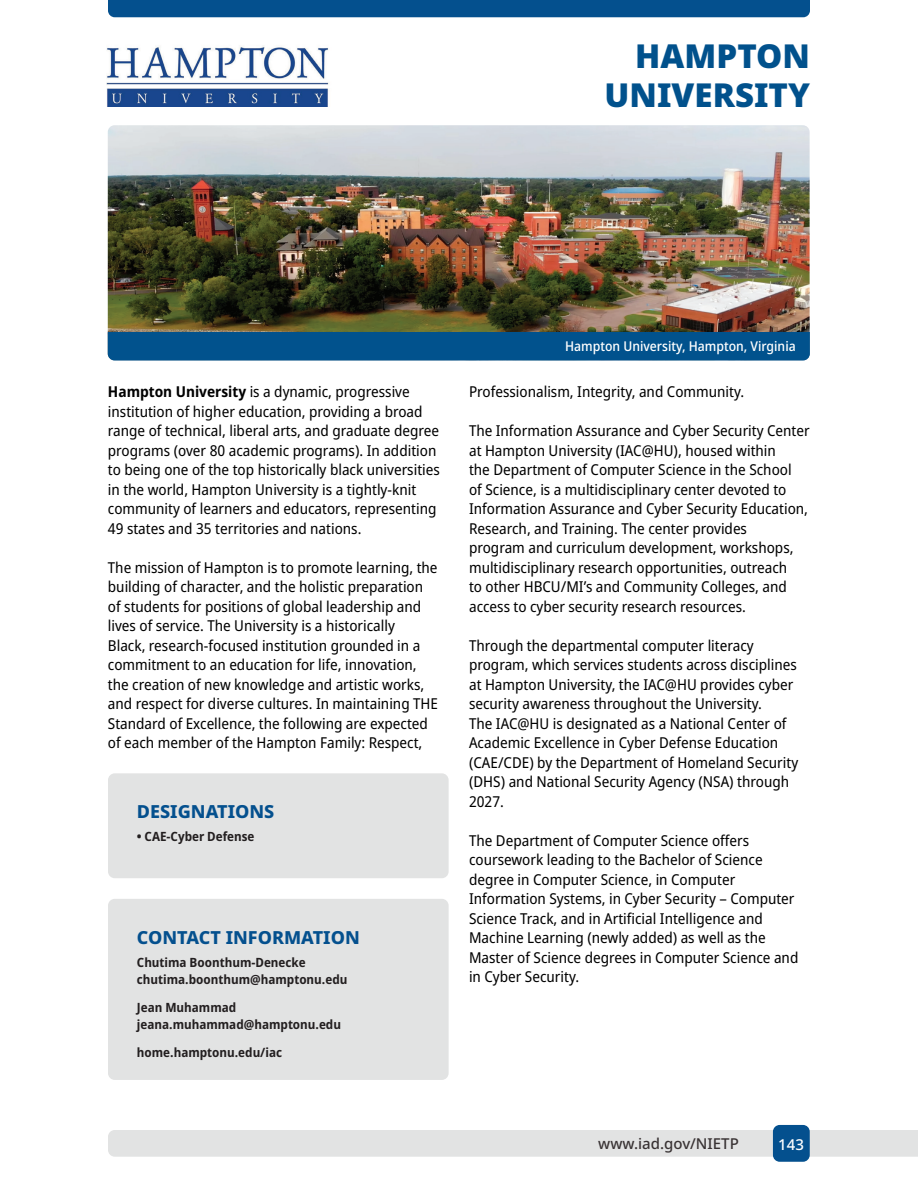
<style>
.page{position:relative;width:918px;height:1188px;background:#fff}
.page>*{position:absolute;margin:0;border:0;box-sizing:border-box;transform-origin:0 0}
.t1{font:900 33px/39.6px "Noto Sans";color:#01518c;text-align:right}
.t2{font:800 18px "Noto Sans";color:#04508e}
.t3{font:semi-condensed 15px/19.5px "Noto Sans";color:#000}
.t4{font:500 15px "Noto Sans";color:#393334}
.t5{font:500 15px "Noto Sans";color:#fff}
.t6{font:500 semi-condensed 13.5px "Noto Sans";color:#fff}
.t7{font:700 semi-condensed 12.75px/16.5px "Noto Sans";color:#231f20}
.s1{font-weight:700}
</style>
<div class="page">
<div style="left:108px;top:1130px;width:810px;height:27px;background:#e2e3e3"></div>
<div style="left:773px;top:1125px;width:37px;height:37px;background:#04508e;border-radius:7px"></div>
<div style="left:108px;top:0;width:702px;height:17px;background:#04508e"></div>
<div style="left:108px;top:899px;width:341px;height:181px;background:#e2e3e3;border-radius:7px"></div>
<div style="left:108px;top:773px;width:341px;height:105px;background:#e2e3e3;border-radius:7px"></div>
<img style="left:108px;top:125px;width:702px;height:207px">
<div style="left:108px;top:332px;width:702px;height:28px;background:#01528d"></div>
<img style="left:106px;top:45px;width:224px;height:62px">
<h1 class="t1" style="left:605px;top:36px;width:207px">HAMPTON<br>UNIVERSITY</h1>
<p class="t3" style="left:108px;top:382px;width:333px"><span class="s1">Hampton University</span> is a dynamic, progressive institution of higher education, providing a broad range of technical, liberal arts, and graduate degree programs (over 80 academic programs). In addition to being one of the top historically black universities in the world, Hampton University is a tightly-knit community of learners and educators, representing 49 states and 35 territories and nations.</p>
<p class="t3" style="left:108px;top:558px;width:332px">The mission of Hampton is to promote learning, the building of character, and the holistic preparation of students for positions of global leadership and lives of service. The University is a historically<br>Black, research-focused institution grounded in a commitment to an education for life, innovation, the creation of new knowledge and artistic works, and respect for diverse cultures. In maintaining THE Standard of Excellence, the following are expected of each member of the Hampton Family: Respect,</p>
<p class="t2" style="left:137px;top:798px;width:139px">DESIGNATIONS</p>
<p class="t7" style="left:137px;top:829px;width:119px">• CAE-Cyber Defense</p>
<p class="t2" style="left:137px;top:924px;width:224px">CONTACT INFORMATION</p>
<p class="t7" style="left:137px;top:955px;width:212px">Chutima Boonthum-Denecke chutima.boonthum@hamptonu.edu</p>
<p class="t7" style="left:137px;top:1000px;width:206px">Jean Muhammad jeana.muhammad@hamptonu.edu</p>
<p class="t7" style="left:137px;top:1045px;width:147px">home.hamptonu.edu/iac</p>
<p class="t6" style="left:565px;top:337px;width:232px">Hampton University, Hampton, Virginia</p>
<p class="t3" style="left:469px;top:382px;width:277px">Professionalism, Integrity, and Community.</p>
<p class="t3" style="left:469px;top:421px;width:342px">The Information Assurance and Cyber Security Center at Hampton University (IAC@HU), housed within<br>the Department of Computer Science in the School<br>of Science, is a multidisciplinary center devoted to Information Assurance and Cyber Security Education, Research, and Training. The center provides<br>program and curriculum development, workshops, multidisciplinary research opportunities, outreach<br>to other HBCU/MI’s and Community Colleges, and access to cyber security research resources.</p>
<p class="t3" style="left:469px;top:636px;width:331px">Through the departmental computer literacy program, which services students across disciplines at Hampton University, the IAC@HU provides cyber security awareness throughout the University.<br>The IAC@HU is designated as a National Center of Academic Excellence in Cyber Defense Education (CAE/CDE) by the Department of Homeland Security (DHS) and National Security Agency (NSA) through 2027.</p>
<p class="t3" style="left:469px;top:831px;width:331px">The Department of Computer Science offers coursework leading to the Bachelor of Science degree in Computer Science, in Computer Information Systems, in Cyber Security – Computer Science Track, and in Artificial Intelligence and Machine Learning (newly added) as well as the Master of Science degrees in Computer Science and in Cyber Security.</p>
<p class="t4" style="left:598px;top:1133px;width:142px">www.iad.gov/NIETP</p>
<p class="t5" style="left:778px;top:1134px;width:27px">143</p>
</div>
